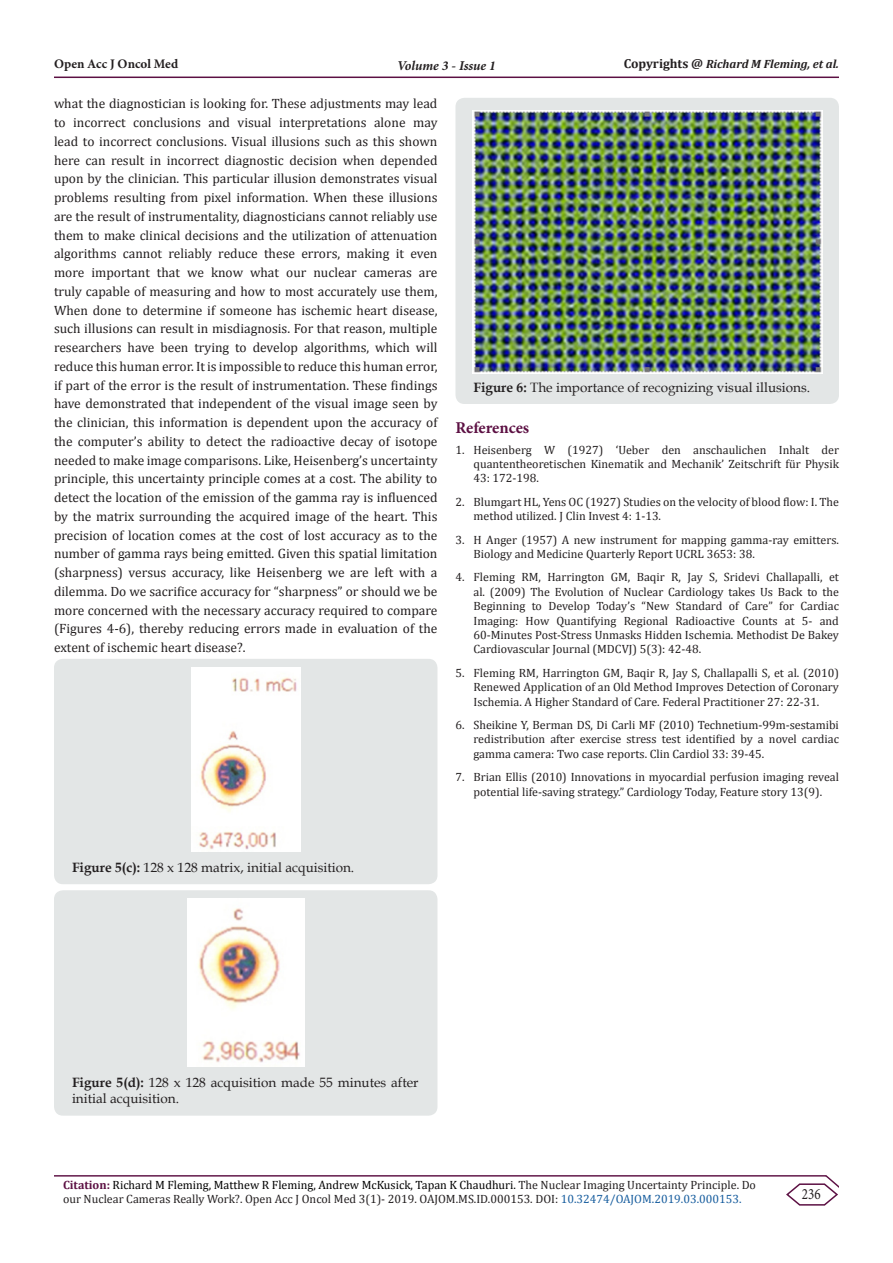
<style>
.page{position:relative;width:893px;height:1263px;background:#fff}
.page>*{position:absolute;margin:0;border:0;box-sizing:border-box;transform-origin:0 0}
.t1{font:700 16.5px "Minion Pro";letter-spacing:-.005em;color:#5c1043}
.t2{font:15.75px "Minion Pro";color:#231f20;scale:.83 1}
.t3{font:13.5px/18.8px "Cambria";color:#231f20;text-align:justify}
.t4{font:13.5px/16.2px "Book Antiqua";color:#231f20}
.t5{font:italic 700 13.5px "Minion Pro";letter-spacing:-.005em;color:#231f20}
.t6{font:700 13.05px "Minion Pro";color:#231f20}
.t7{font:12px/14.4px "Cambria";color:#231f20;text-align:justify}
.t8{font:italic 700 12px "Cambria";color:#231f20}
.s1{font-style:normal;font-size:13.05px}
.s2{font-weight:700}
.s3{font-weight:700;color:#5c1043}
.s4{color:#000}
.s5{color:#175d9e}
</style>
<div class="page">
<hr style="left:54px;top:1175px;width:772px;height:1px;background:#5c1043">
<hr style="left:54px;top:77px;width:785px;height:1px;background:#5c1043">
<svg style="left:785px;top:1175px;width:54px;height:31px"></svg>
<div style="left:54px;top:659px;width:383px;height:225px;background:#e3e6e6;border-radius:9px"></div>
<img style="left:191px;top:667px;width:109px;height:184px">
<div style="left:54px;top:890px;width:383px;height:226px;background:#e3e6e6;border-radius:9px"></div>
<img style="left:187px;top:899px;width:117px;height:167px">
<div style="left:455px;top:98px;width:384px;height:306px;background:#e3e6e6;border-radius:9px"></div>
<img style="left:472px;top:111px;width:350px;height:263px">
<p class="t6" style="left:54px;top:55px;width:126px">Open Acc J Oncol Med</p>
<p class="t5" style="left:397px;top:56px;width:100px">Volume 3 - Issue 1</p>
<p class="t8" style="left:624px;top:55px;width:217px"><span class="s1">Copyrights @</span> Richard M Fleming, et al.</p>
<p class="t3" style="left:54px;top:94px;width:385px">what the diagnostician is looking for. These adjustments may lead to incorrect conclusions and visual interpretations alone may lead to incorrect conclusions. Visual illusions such as this shown here can result in incorrect diagnostic decision when depended upon by the clinician. This particular illusion demonstrates visual problems resulting from pixel information. When these illusions are the result of instrumentality, diagnosticians cannot reliably use them to make clinical decisions and the utilization of attenuation algorithms cannot reliably reduce these errors, making it even more important that we know what our nuclear cameras are truly capable of measuring and how to most accurately use them, When done to determine if someone has ischemic heart disease, such illusions can result in misdiagnosis. For that reason, multiple researchers have been trying to develop algorithms, which will reduce this human error. It is impossible to reduce this human error, if part of the error is the result of instrumentation. These findings have demonstrated that independent of the visual image seen by the clinician, this information is dependent upon the accuracy of the computer’s ability to detect the radioactive decay of isotope needed to make image comparisons. Like, Heisenberg’s uncertainty principle, this uncertainty principle comes at a cost. The ability to detect the location of the emission of the gamma ray is influenced by the matrix surrounding the acquired image of the heart. This precision of location comes at the cost of lost accuracy as to the number of gamma rays being emitted. Given this spatial limitation (sharpness) versus accuracy, like Heisenberg we are left with a dilemma. Do we sacrifice accuracy for “sharpness” or should we be more concerned with the necessary accuracy required to compare (Figures 4-6), thereby reducing errors made in evaluation of the extent of ischemic heart disease?.</p>
<p class="t4" style="left:473px;top:379px;width:338px"><span class="s2">Figure 6:</span> The importance of recognizing visual illusions.</p>
<p class="t1" style="left:455px;top:416px;width:75px">References</p>
<p class="t7" style="left:473px;top:442px;width:367px;text-indent:-18px">1. Heisenberg W (1927) ‘Ueber den anschaulichen Inhalt der quantentheoretischen Kinematik and Mechanik’ Zeitschrift für Physik 43: 172-198.</p>
<p class="t7" style="left:473px;top:494px;width:367px;text-indent:-18px">2. Blumgart HL, Yens OC (1927) Studies on the velocity of blood flow: I. The method utilized. J Clin Invest 4: 1-13.</p>
<p class="t7" style="left:473px;top:532px;width:367px;text-indent:-18px">3. H Anger (1957) A new instrument for mapping gamma-ray emitters.<br>Biology and Medicine Quarterly Report UCRL 3653: 38.</p>
<p class="t7" style="left:473px;top:570px;width:367px;text-indent:-18px">4. Fleming RM, Harrington GM, Baqir R, Jay S, Sridevi Challapalli, et al. (2009) The Evolution of Nuclear Cardiology takes Us Back to the Beginning to Develop Today’s “New Standard of Care” for Cardiac Imaging: How Quantifying Regional Radioactive Counts at 5- and 60-Minutes Post-Stress Unmasks Hidden Ischemia. Methodist De Bakey Cardiovascular Journal (MDCVJ) 5(3): 42-48.</p>
<p class="t7" style="left:473px;top:665px;width:367px;text-indent:-18px">5. Fleming RM, Harrington GM, Baqir R, Jay S, Challapalli S, et al. (2010)<br>Renewed Application of an Old Method Improves Detection of Coronary Ischemia. A Higher Standard of Care. Federal Practitioner 27: 22-31.</p>
<p class="t7" style="left:473px;top:718px;width:367px;text-indent:-18px">6. Sheikine Y, Berman DS, Di Carli MF (2010) Technetium-99m-sestamibi redistribution after exercise stress test identified by a novel cardiac gamma camera: Two case reports. Clin Cardiol 33: 39-45.</p>
<p class="t7" style="left:455px;top:770px;width:385px;text-align:center">7. Brian Ellis (2010) Innovations in myocardial perfusion imaging reveal potential life-saving strategy.” Cardiology Today, Feature story 13(9).</p>
<p class="t4" style="left:72px;top:859px;width:284px"><span class="s2">Figure 5(c):</span> 128 x 128 matrix, initial acquisition.</p>
<p class="t4" style="left:72px;top:1074px;width:348px"><span class="s2">Figure 5(d):</span> 128 x 128 acquisition made 55 minutes after initial acquisition.</p>
<p class="t7" style="left:63px;top:1177px;width:694px"><span class="s3">Citation:</span> <span class="s4">Richard M Fleming, Matthew R Fleming, Andrew McKusick, Tapan K Chaudhuri.</span> The Nuclear Imaging Uncertainty Principle. Do our Nuclear Cameras Really Work?. Open Acc J Oncol Med 3(1)- 2019. OAJOM.MS.ID.000153. DOI: <span class="s5">10.32474/OAJOM.2019.03.000153.</span></p>
<p class="t2" style="left:802px;top:1184px;width:24px">236</p>
</div>
